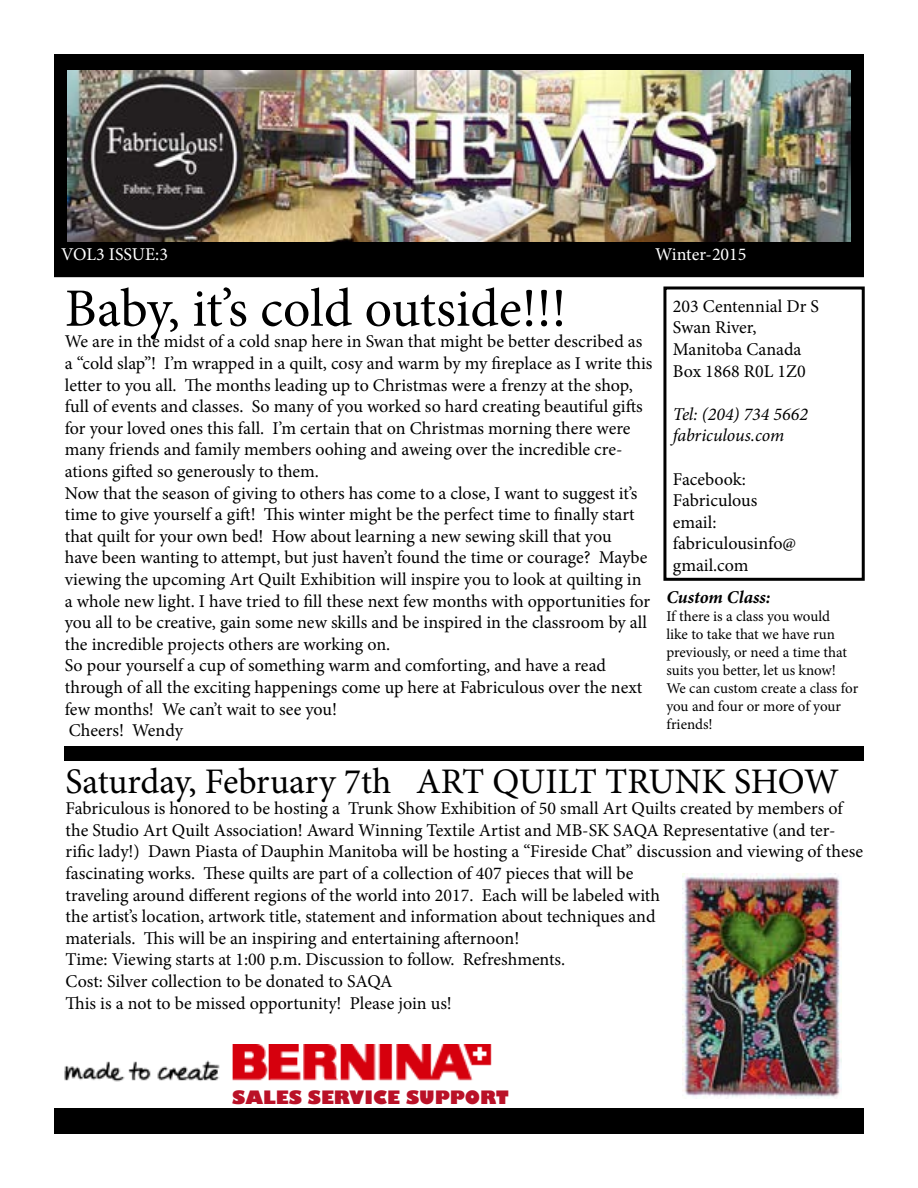
<style>
.page{position:relative;width:918px;height:1188px;background:#fff}
.page>*{position:absolute;margin:0;border:0;box-sizing:border-box;transform-origin:0 0}
.t1{font:54px "Minion Pro";color:#000}
.t2{font:36px "Minion Pro";letter-spacing:-.005em;color:#000}
.t3{font:18px/21.6px "Minion Pro";color:#000}
.t4{font:italic 18px/21.6px "Minion Pro";letter-spacing:-.005em;color:#000}
.t5{font:18px "Minion Pro";color:#fff}
.t6{font:800 18px "Gill Sans";color:#ba1127}
.t7{font:italic 700 18px "Minion Pro";letter-spacing:-.005em;color:#000}
.t8{font:15px/18px "Minion Pro";letter-spacing:-.005em;color:#000}
</style>
<div class="page">
<div style="left:55px;top:55px;width:808px;height:221px;background:#000"></div>
<div style="left:54px;top:54px;width:810px;height:223px;border:2px solid #000"></div>
<div style="left:663px;top:286px;width:202px;height:295px;border:3px solid #000"></div>
<div style="left:54px;top:1109px;width:810px;height:25px;background:#000"></div>
<img style="left:68px;top:70px;width:782px;height:171px">
<img style="left:64px;top:1044px;width:428px;height:38px">
<div style="left:65px;top:746px;width:799px;height:15px;background:#000"></div>
<img style="left:683px;top:873px;width:158px;height:225px">
<p class="t5" style="left:61px;top:242px;width:108px">VOL3 ISSUE:3</p>
<p class="t5" style="left:655px;top:242px;width:93px">Winter-2015</p>
<p class="t3" style="left:673px;top:295px;width:148px">203 Centennial Dr S<br>Swan River,<br>Manitoba Canada<br>Box 1868 R0L 1Z0</p>
<p class="t4" style="left:673px;top:403px;width:137px">Tel: (204) 734 5662 fabriculous.com</p>
<p class="t3" style="left:673px;top:468px;width:125px">Facebook:<br>Fabriculous email: fabriculousinfo@ gmail.com</p>
<h1 class="t1" style="left:65px;top:272px;width:503px">Baby, it’s cold outside!!!</h1>
<p class="t3" style="left:65px;top:331px;width:589px">We are in the midst of a cold snap here in Swan that might be better described as a “cold slap”! I’m wrapped in a quilt, cosy and warm by my fireplace as I write this letter to you all. The months leading up to Christmas were a frenzy at the shop, full of events and classes. So many of you worked so hard creating beautiful gifts for your loved ones this fall. I’m certain that on Christmas morning there were many friends and family members oohing and aweing over the incredible cre&shy;ations gifted so generously to them.<br>Now that the season of giving to others has come to a close, I want to suggest it’s time to give yourself a gift! This winter might be the perfect time to finally start that quilt for your own bed! How about learning a new sewing skill that you<br>have been wanting to attempt, but just haven’t found the time or courage? Maybe viewing the upcoming Art Quilt Exhibition will inspire you to look at quilting in a whole new light. I have tried to fill these next few months with opportunities for you all to be creative, gain some new skills and be inspired in the classroom by all the incredible projects others are working on.<br>So pour yourself a cup of something warm and comforting, and have a read through of all the exciting happenings come up here at Fabriculous over the next few months! We can’t wait to see you!<br>Cheers! Wendy</p>
<p class="t7" style="left:666px;top:585px;width:106px">Custom Class:</p>
<p class="t8" style="left:666px;top:607px;width:193px">If there is a class you would<br>like to take that we have run previously, or need a time that suits you better, let us know!<br>We can custom create a class for you and four or more of your friends!</p>
<h2 class="t2" style="left:66px;top:757px;width:775px">Saturday, February 7th ART QUILT TRUNK SHOW</h2>
<p class="t3" style="left:66px;top:798px;width:799px">Fabriculous is honored to be hosting a Trunk Show Exhibition of 50 small Art Quilts created by members of the Studio Art Quilt Association! Award Winning Textile Artist and MB-SK SAQA Representative (and ter&shy;rific lady!) Dawn Piasta of Dauphin Manitoba will be hosting a “Fireside Chat” discussion and viewing of these fascinating works. These quilts are part of a collection of 407 pieces that will be<br>traveling around different regions of the world into 2017. Each will be labeled with<br>the artist’s location, artwork title, statement and information about techniques and<br>materials. This will be an inspiring and entertaining afternoon!<br>Time: Viewing starts at 1:00 p.m. Discussion to follow. Refreshments.<br>Cost: Silver collection to be donated to SAQA<br>This is a not to be missed opportunity! Please join us!</p>
<p class="t6" style="left:232px;top:1087px;width:278px">SALES SERVICE SUPPORT</p>
</div>
